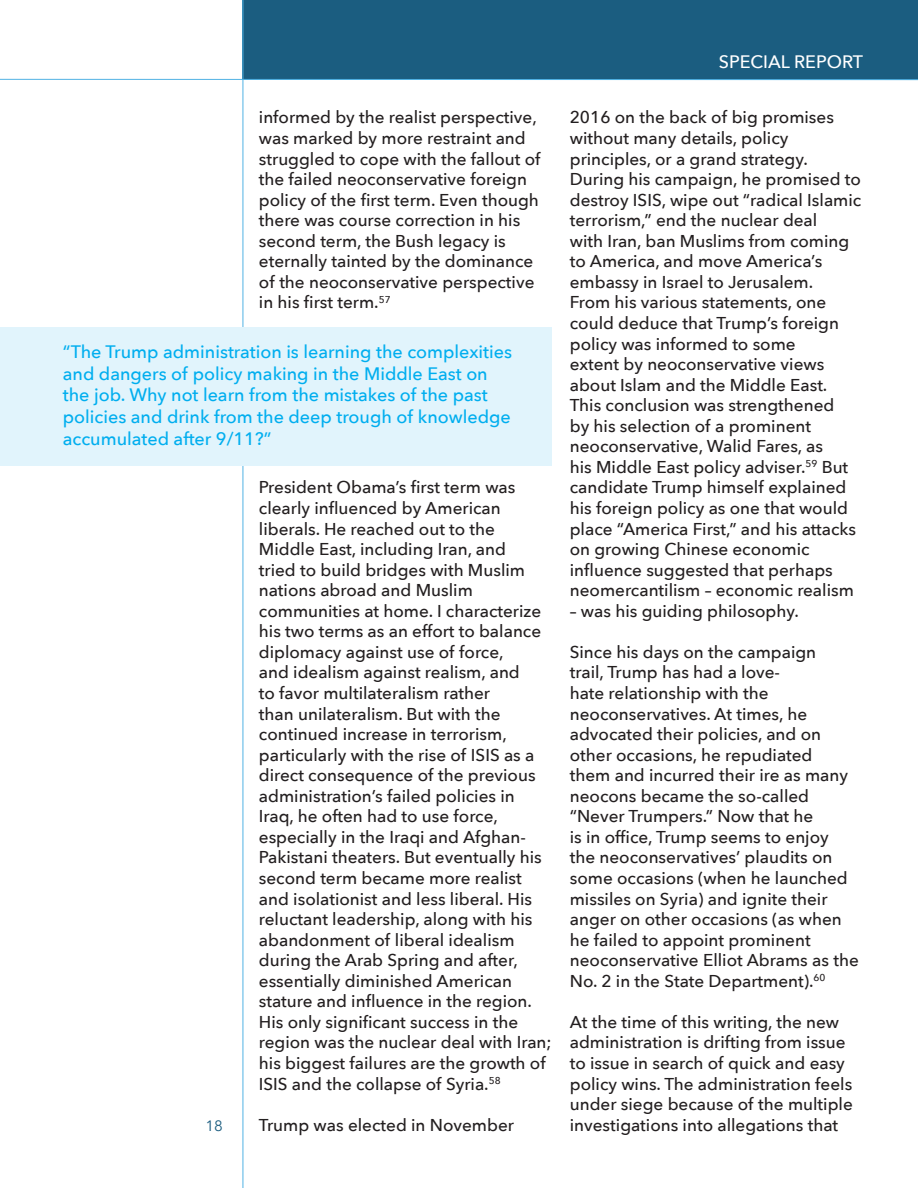
<style>
.page{position:relative;width:918px;height:1188px;background:#fff}
.page>*{position:absolute;margin:0;border:0;box-sizing:border-box;transform-origin:0 0}
.t1{font:500 18px/21.6px "Avenir Next";color:#00aeef}
.t2{font:500 18px "Avenir Next";color:#fff}
.t3{font:500 17.1px/20.5px "Avenir Next";color:#231f20}
.t4{font:15px "Avenir Next";color:#1b5d80}
</style>
<div class="page">
<div style="left:243px;top:0;width:675px;height:80px;background:#1b5d80"></div>
<hr style="left:243px;top:0;width:1px;height:1188px;background:#51b2e4">
<hr style="left:0;top:79px;width:918px;height:1px;background:#51b2e4">
<div style="left:0;top:327px;width:552px;height:139px;background:#e1f4fc"></div>
<p class="t3" style="left:259px;top:107px;width:283px">informed by the realist perspective, was marked by more restraint and struggled to cope with the fallout of the failed neoconservative foreign policy of the first term. Even though there was course correction in his second term, the Bush legacy is eternally tainted by the dominance of the neoconservative perspective in his first term.<sup>57</sup></p>
<p class="t1" style="left:63px;top:340px;width:451px">“The Trump administration is learning the complexities and dangers of policy making in the Middle East on the job. Why not learn from the mistakes of the past policies and drink from the deep trough of knowledge accumulated after 9/11?”</p>
<p class="t4" style="left:205px;top:1113px;width:19px">18</p>
<p class="t3" style="left:259px;top:477px;width:294px">President Obama’s first term was clearly influenced by American liberals. He reached out to the Middle East, including Iran, and<br>tried to build bridges with Muslim nations abroad and Muslim communities at home. I characterize his two terms as an effort to balance diplomacy against use of force,<br>and idealism against realism, and<br>to favor multilateralism rather<br>than unilateralism. But with the continued increase in terrorism, particularly with the rise of ISIS as a direct consequence of the previous administration’s failed policies in Iraq, he often had to use force, especially in the Iraqi and Afghan-Pakistani theaters. But eventually his second term became more realist and isolationist and less liberal. His reluctant leadership, along with his abandonment of liberal idealism during the Arab Spring and after, essentially diminished American stature and influence in the region.<br>His only significant success in the region was the nuclear deal with Iran; his biggest failures are the growth of ISIS and the collapse of Syria.<sup>58</sup></p>
<p class="t3" style="left:259px;top:1114px;width:257px">Trump was elected in November</p>
<p class="t2" style="left:719px;top:46px;width:146px">SPECIAL REPORT</p>
<p class="t3" style="left:570px;top:107px;width:293px">2016 on the back of big promises without many details, policy principles, or a grand strategy.<br>During his campaign, he promised to destroy ISIS, wipe out “radical Islamic terrorism,” end the nuclear deal<br>with Iran, ban Muslims from coming to America, and move America’s embassy in Israel to Jerusalem.<br>From his various statements, one could deduce that Trump’s foreign policy was informed to some<br>extent by neoconservative views about Islam and the Middle East.<br>This conclusion was strengthened<br>by his selection of a prominent neoconservative, Walid Fares, as<br>his Middle East policy adviser.<sup>59</sup> But candidate Trump himself explained his foreign policy as one that would place “America First,” and his attacks on growing Chinese economic influence suggested that perhaps neomercantilism – economic realism</p>
<p class="t3" style="left:570px;top:600px;width:231px">– was his guiding philosophy.</p>
<p class="t3" style="left:570px;top:641px;width:291px">Since his days on the campaign<br>trail, Trump has had a love-<br>hate relationship with the neoconservatives. At times, he advocated their policies, and on other occasions, he repudiated<br>them and incurred their ire as many neocons became the so-called “Never Trumpers.” Now that he<br>is in office, Trump seems to enjoy<br>the neoconservatives’ plaudits on some occasions (when he launched missiles on Syria) and ignite their anger on other occasions (as when he failed to appoint prominent neoconservative Elliot Abrams as the<br>No. 2 in the State Department).<sup>60</sup></p>
<p class="t3" style="left:570px;top:1011px;width:285px">At the time of this writing, the new administration is drifting from issue to issue in search of quick and easy policy wins. The administration feels under siege because of the multiple investigations into allegations that</p>
</div>
